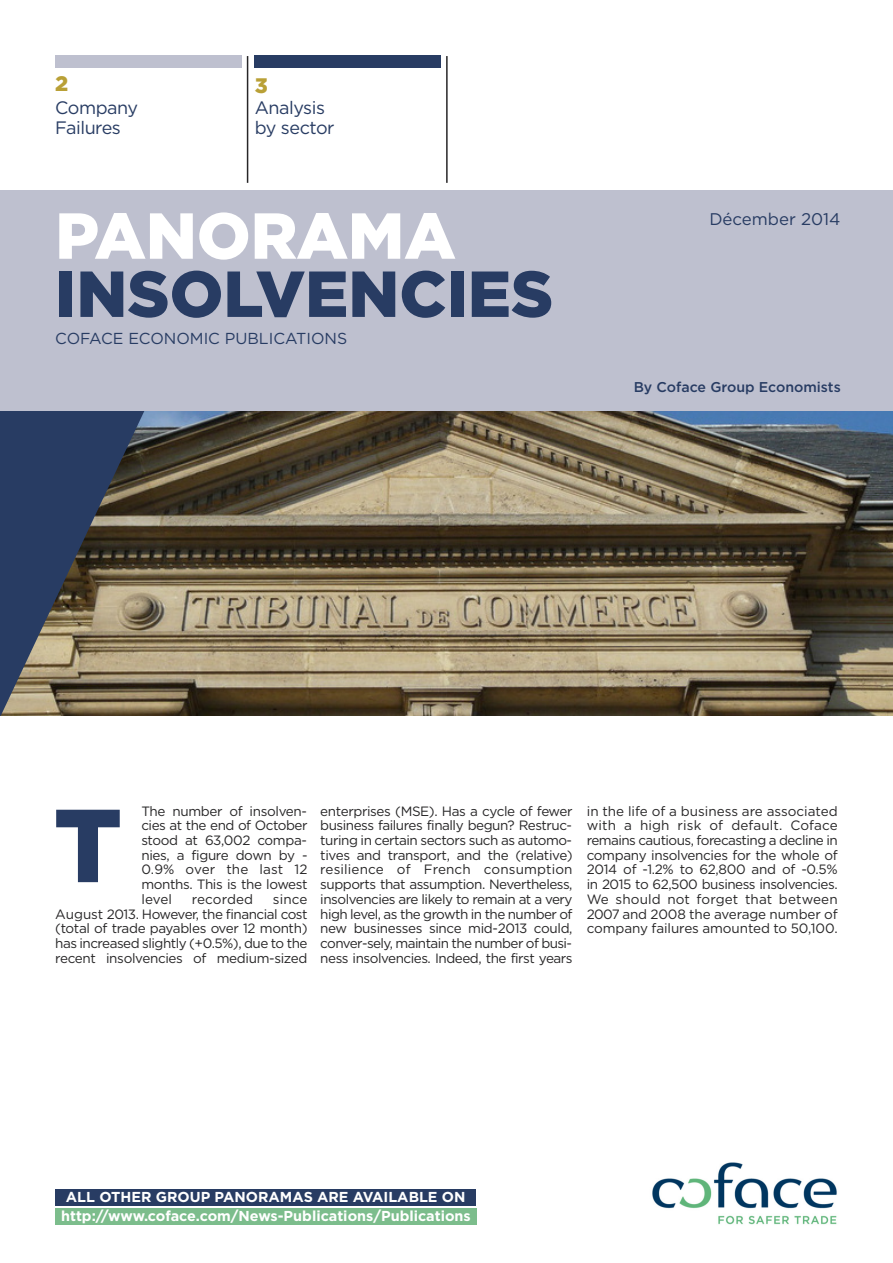
<style>
.page{position:relative;width:893px;height:1263px;background:#fff}
.page>*{position:absolute;margin:0;border:0;box-sizing:border-box;transform-origin:0 0}
.t1{font:900 103.5px "Gotham";color:#283c63}
.t2{font:900 64.8px "Gotham";color:#283c63}
.t3{font:900 64.8px "Gotham";color:#fff}
.t4{font:900 21px "Gotham";color:#b9a036}
.t5{font:18px/20.2px "Gotham";letter-spacing:-.025em;color:#283c63}
.t6{font:16.95px "Gotham";color:#283c63}
.t7{font:15.9px "Gotham";color:#283c63}
.t8{font:700 14.4px/19.6px "Gotham";color:#fff;text-align:center}
.t9{font:500 14.25px "Gotham";color:#283c63}
.t10{font:13.5px/14.7px "Gotham";letter-spacing:-.025em;color:#272627;text-align:justify}
.t11{font:13.5px "Gotham";letter-spacing:.01em;color:#272627}
</style>
<div class="page">
<img style="left:145px;top:411px;width:748px;height:305px">
<svg style="left:0;top:411px;width:145px;height:305px;background:#52565c"></svg>
<div style="left:0;top:190px;width:893px;height:221px;background:#bec0cf"></div>
<div style="left:55px;top:55px;width:186px;height:13px;background:#bec0cf"></div>
<div style="left:254px;top:55px;width:186px;height:13px;background:#283c63"></div>
<hr style="left:247px;top:56px;width:1px;height:127px;background:#272627">
<hr style="left:446px;top:56px;width:2px;height:127px;background:#272627">
<img style="left:652px;top:1162px;width:185px;height:63px">
<div style="left:55px;top:1189px;width:421px;height:16px;background:#283c63"></div>
<div style="left:55px;top:1209px;width:422px;height:16px;background:#7cbd8c"></div>
<h3 class="t4" style="left:55px;top:72px;width:15px">2</h3>
<h3 class="t5" style="left:55px;top:97px;width:84px">Company<br>Failures</h3>
<h3 class="t4" style="left:255px;top:74px;width:15px">3</h3>
<h3 class="t5" style="left:255px;top:97px;width:81px">Analysis by sector</h3>
<h2 class="t3" style="left:55px;top:198px;width:402px">PANORAMA</h2>
<h2 class="t2" style="left:55px;top:257px;width:499px">INSOLVENCIES</h2>
<p class="t7" style="left:55px;top:330px;width:294px">COFACE ECONOMIC PUBLICATIONS</p>
<p class="t6" style="left:709px;top:209px;width:133px">Décember 2014</p>
<p class="t9" style="left:634px;top:379px;width:208px">By Coface Group Economists</p>
<p class="t10" style="left:141px;top:804px;width:168px">The number of insolven&shy;cies at the end of October stood at 63,002 compa&shy;nies, a figure down by - 0.9% over the last 12 months. This is the lowest level</p>
<h1 class="t1" style="left:54px;top:786px;width:70px">T</h1>
<p class="t11" style="left:192px;top:891px;width:63px">recorded</p>
<p class="t10" style="left:55px;top:892px;width:254px;text-indent:218px">since August 2013. However, the financial cost (total of trade payables over 12 month) has increased slightly (+0.5%), due to the recent insolvencies of medium-sized</p>
<p class="t10" style="left:320px;top:804px;width:254px">enterprises (MSE). Has a cycle of fewer business failures finally begun? Restruc&shy;turing in certain sectors such as automo&shy;tives and transport, and the (relative) resilience of French consumption supports that assumption. Nevertheless, insolvencies are likely to remain at a very high level, as the growth in the number of new businesses since mid-2013 could, conver-sely, maintain the number of busi&shy;ness insolvencies. Indeed, the first years</p>
<p class="t10" style="left:587px;top:804px;width:252px">in the life of a business are associated with a high risk of default. Coface remains cautious, forecasting a decline in company insolvencies for the whole of 2014 of -1.2% to 62,800 and of -0.5% in 2015 to 62,500 business insolvencies.<br>We should not forget that between 2007 and 2008 the average number of company failures amounted to 50,100.</p>
<p class="t8" style="left:61px;top:1187px;width:411px">ALL OTHER GROUP PANORAMAS ARE AVAILABLE ON http://www.coface.com/News-Publications/Publications</p>
</div>
